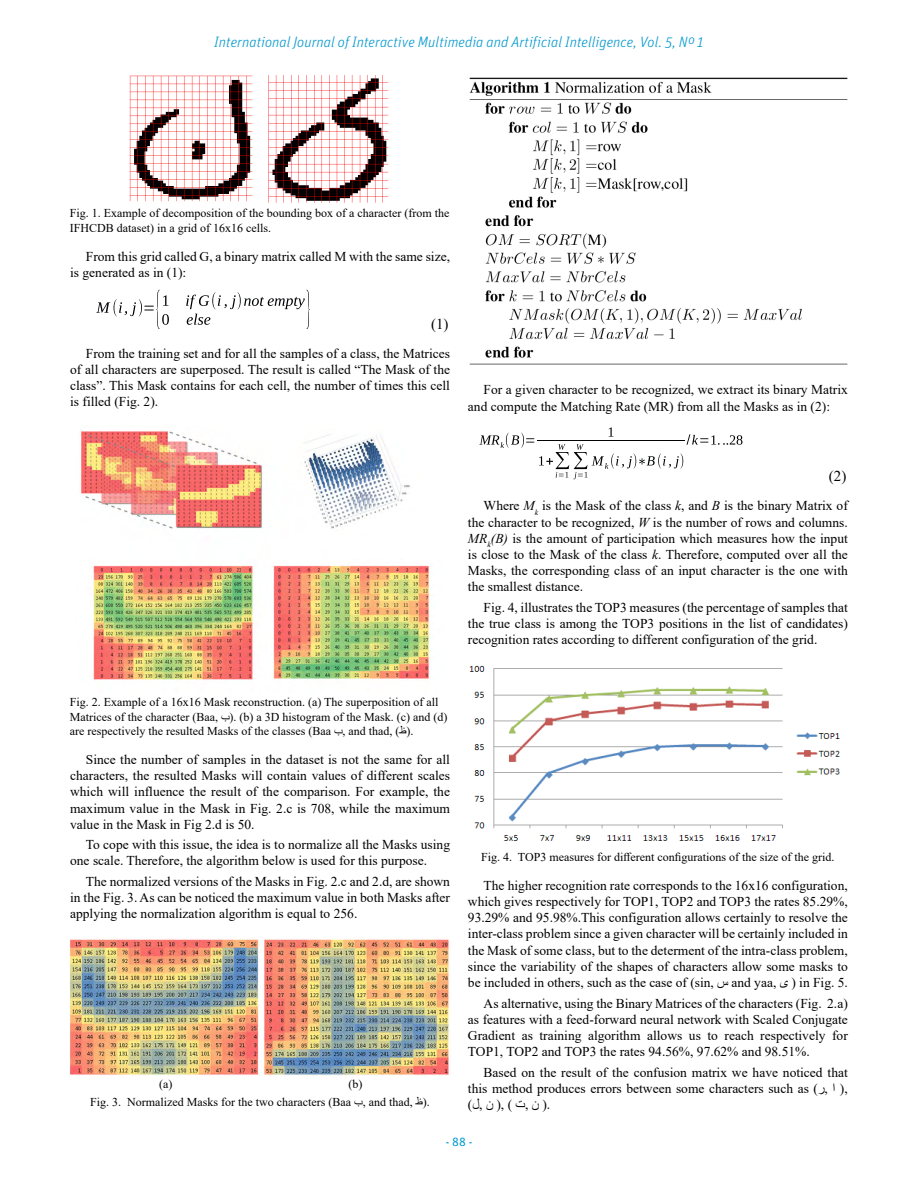
<style>
.page{position:relative;width:918px;height:1188px;background:#fff}
.page>*{position:absolute;margin:0;border:0;box-sizing:border-box;transform-origin:0 0}
.t1{font:italic 300 15px "Unit OT";color:#0098cd}
.Fórmula{font:15px "Times New Roman";color:#000}
.Texto{font:13.5px/16.2px "Times New Roman";color:#000;text-align:justify}
.t2{font:12px/14.4px "Times New Roman";color:#000}
.t3{font:12px "Unit OT";color:#0098cd}
.s1{font-style:italic}
</style>
<div class="page">
<img style="left:129px;top:76px;width:260px;height:127px">
<svg style="left:96px;top:290px;width:73px;height:39px"></svg>
<svg style="left:186px;top:290px;width:124px;height:39px"></svg>
<img style="left:81px;top:431px;width:349px;height:250px">
<img style="left:70px;top:939px;width:380px;height:137px">
<img style="left:469px;top:77px;width:379px;height:288px">
<svg style="left:479px;top:427px;width:263px;height:52px"></svg>
<img style="left:469px;top:665px;width:371px;height:176px">
<p class="t1" style="left:214px;top:33px;width:491px">International Journal of Interactive Multimedia and Artificial Intelligence, Vol. 5, Nº 1</p>
<p class="t2" style="left:70px;top:206px;width:381px">Fig. 1. Example of decomposition of the bounding box of a character (from the<br>IFHCDB dataset) in a grid of 16x16 cells.</p>
<p class="Texto" style="left:70px;top:248px;width:381px;text-indent:16px">From this grid called G, a binary matrix called M with the same size, is generated as in (1):</p>
<p class="Fórmula" style="left:431px;top:313px;width:19px">(1)</p>
<p class="Texto" style="left:70px;top:345px;width:381px;text-indent:16px">From the training set and for all the samples of a class, the Matrices of all characters are superposed. The result is called “The Mask of the class”. This Mask contains for each cell, the number of times this cell is filled (Fig. 2).</p>
<p class="Texto" style="left:468px;top:381px;width:381px;text-indent:16px">For a given character to be recognized, we extract its binary Matrix and compute the Matching Rate (MR) from all the Masks as in (2):</p>
<p class="Fórmula" style="left:829px;top:466px;width:19px">(2)</p>
<p class="Texto" style="left:468px;top:497px;width:381px;text-indent:16px">Where <span class="s1">M</span><sub>k</sub> is the Mask of the class <span class="s1">k</span>, and <span class="s1">B</span> is the binary Matrix of the character to be recognized, <span class="s1">W</span> is the number of rows and columns.<br><span class="s1">MR</span><sub>k</sub><span class="s1">(B)</span> is the amount of participation which measures how the input is close to the Mask of the class <span class="s1">k</span>. Therefore, computed over all the Masks, the corresponding class of an input character is the one with the smallest distance.</p>
<p class="Texto" style="left:468px;top:599px;width:381px;text-indent:16px">Fig. 4, illustrates the TOP3 measures (the percentage of samples that the true class is among the TOP3 positions in the list of candidates) recognition rates according to different configuration of the grid.</p>
<p class="t2" style="left:70px;top:695px;width:379px">Fig. 2. Example of a 16x16 Mask reconstruction. (a) The superposition of all<br>Matrices of the character (Baa, ب(. )b) a 3D histogram of the Mask. (c) and (d) are respectively the resulted Masks of the classes (Baa ب, and thad, (ظ(.</p>
<p class="Texto" style="left:70px;top:751px;width:381px;text-indent:16px">Since the number of samples in the dataset is not the same for all characters, the resulted Masks will contain values of different scales which will influence the result of the comparison. For example, the maximum value in the Mask in Fig. 2.c is 708, while the maximum value in the Mask in Fig 2.d is 50.</p>
<p class="Texto" style="left:70px;top:836px;width:381px;text-indent:16px">To cope with this issue, the idea is to normalize all the Masks using one scale. Therefore, the algorithm below is used for this purpose.</p>
<p class="Texto" style="left:70px;top:873px;width:381px;text-indent:16px">The normalized versions of the Masks in Fig. 2.c and 2.d, are shown in the Fig. 3. As can be noticed the maximum value in both Masks after applying the normalization algorithm is equal to 256.</p>
<p class="t2" style="left:159px;top:1076px;width:15px">(a)</p>
<p class="t2" style="left:349px;top:1076px;width:15px">(b)</p>
<p class="t2" style="left:90px;top:1094px;width:341px">Fig. 3. Normalized Masks for the two characters (Baa ب, and thad, ظ(.</p>
<p class="t2" style="left:481px;top:849px;width:355px">Fig. 4. TOP3 measures for different configurations of the size of the grid.</p>
<p class="Texto" style="left:468px;top:877px;width:381px;text-indent:16px">The higher recognition rate corresponds to the 16x16 configuration, which gives respectively for TOP1, TOP2 and TOP3 the rates 85.29%, 93.29% and 95.98%.This configuration allows certainly to resolve the inter-class problem since a given character will be certainly included in the Mask of some class, but to the determent of the intra-class problem, since the variability of the shapes of characters allow some masks to be included in others, such as the case of (sin, س and yaa, ى ( in Fig. 5.</p>
<p class="Texto" style="left:468px;top:994px;width:381px;text-indent:16px">As alternative, using the Binary Matrices of the characters (Fig. 2.a) as features with a feed-forward neural network with Scaled Conjugate Gradient as training algorithm allows us to reach respectively for TOP1, TOP2 and TOP3 the rates 94.56%, 97.62% and 98.51%.</p>
<p class="Texto" style="left:468px;top:1064px;width:381px;text-indent:16px">Based on the result of the confusion matrix we have noticed that this method produces errors between some characters such as (ر, ا (,<br>ت), (ن, ل) . (ن,</p>
<p class="t3" style="left:446px;top:1135px;width:28px">- 88 -</p>
</div>
